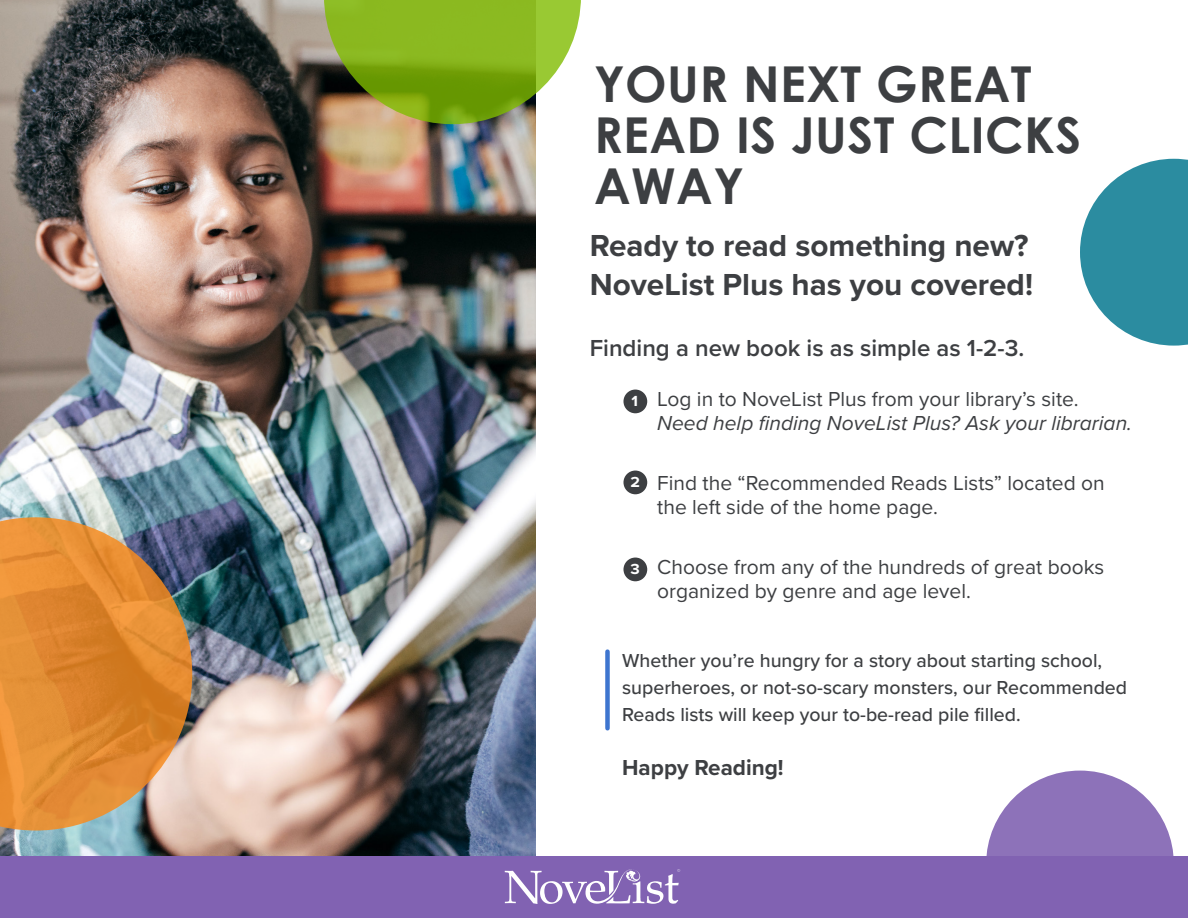
<style>
.page{position:relative;width:1188px;height:918px;background:#fff}
.page>*{position:absolute;margin:0;border:0;box-sizing:border-box;transform-origin:0 0}
.Main_Heading{font:700 49.5px/51px "Century Gothic";letter-spacing:.01em;color:#3d3f42}
.Subheading{font:700 31.5px "Proxima Nova";color:#3d3f42}
.Subheading-2{font:600 24px "Proxima Nova";color:#3d3f42}
.Body{font:700 22.5px "Proxima Nova";color:#3d3f42}
.Body-2{font:21px/24px "Proxima Nova";color:#3d3f42}
.Body-3{font:italic 21px/24px "Proxima Nova";color:#3d3f42}
.Body-4{font:500 19.5px/27px "Proxima Nova";color:#3d3f42}
.Bullet_Number_in_Cir{font:700 15.15px "Proxima Nova";color:#fff;scale:1.05 1}
.s1{font-style:normal}
</style>
<div class="page">
<img style="left:0;top:0;width:536px;height:857px">
<svg style="left:986px;top:771px;width:188px;height:86px"></svg>
<div style="left:0;top:857px;width:1188px;height:61px;background:#8162b2"></div>
<svg style="left:505px;top:869px;width:175px;height:35px"></svg>
<svg style="left:324px;top:0;width:257px;height:124px"></svg>
<svg style="left:0;top:517px;width:192px;height:314px"></svg>
<div style="left:623px;top:390px;width:24px;height:23px;background:#3d3f42;border-radius:50%"></div>
<div style="left:623px;top:471px;width:24px;height:23px;background:#3d3f42;border-radius:50%"></div>
<div style="left:623px;top:558px;width:24px;height:23px;background:#3d3f42;border-radius:50%"></div>
<div style="left:605px;top:652px;width:5px;height:76px;background:#3e75cf"></div>
<svg style="left:1080px;top:159px;width:108px;height:187px"></svg>
<p class="Main_Heading" style="left:594px;top:57px;width:489px">YOUR NEXT GREAT<br>READ IS JUST CLICKS<br>AWAY</p>
<p class="Subheading" style="left:590px;top:222px;width:440px">Ready to read something new?</p>
<p class="Subheading" style="left:590px;top:261px;width:445px">NoveList Plus has you covered!</p>
<p class="Subheading-2" style="left:590px;top:330px;width:436px">Finding a new book is as simple as 1-2-3.</p>
<p class="Body-3" style="left:657px;top:386px;width:476px"><span class="s1">Log in to NoveList Plus from your library’s site.<br></span>Need help finding NoveList Plus? Ask your librarian.</p>
<p class="Bullet_Number_in_Cir" style="left:631px;top:390px;width:8px">1</p>
<p class="Bullet_Number_in_Cir" style="left:630px;top:471px;width:11px">2</p>
<p class="Bullet_Number_in_Cir" style="left:631px;top:558px;width:10px">3</p>
<p class="Body-2" style="left:657px;top:470px;width:449px">Find the “Recommended Reads Lists” located on the left side of the home page.</p>
<p class="Body-2" style="left:657px;top:554px;width:448px">Choose from any of the hundreds of great books organized by genre and age level.</p>
<p class="Body-4" style="left:622px;top:646px;width:506px">Whether you’re hungry for a story about starting school, superheroes, or not-so-scary monsters, our Recommended<br>Reads lists will keep your to-be-read pile filled.</p>
<p class="Body" style="left:622px;top:751px;width:163px">Happy Reading!</p>
</div>
